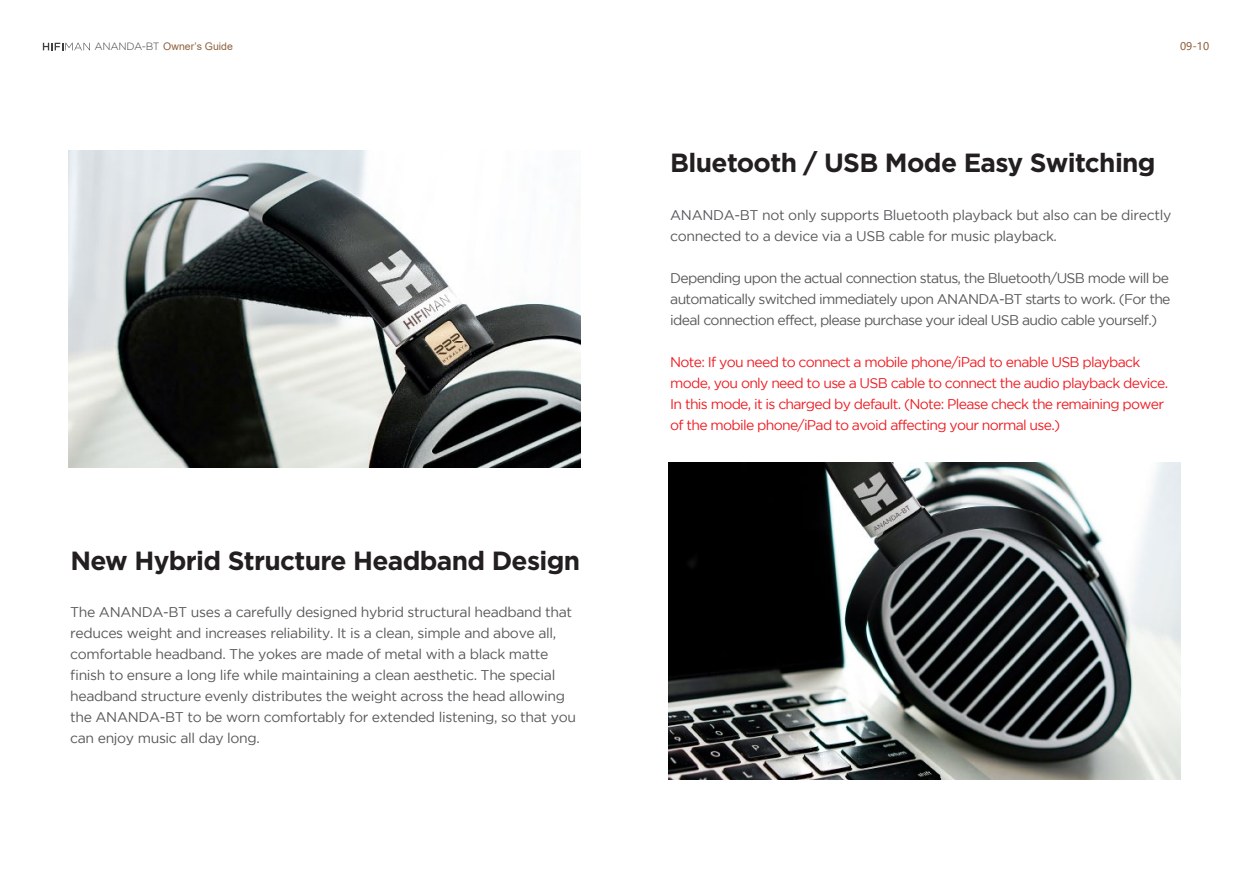
<style>
.page{position:relative;width:1251px;height:874px;background:#fff}
.page>*{position:absolute;margin:0;border:0;box-sizing:border-box;transform-origin:0 0}
.t1{font:700 26.25px "Gotham";letter-spacing:-.025em;color:#231f20}
.t2{font:14px/21px "Gotham";letter-spacing:-.025em;color:#57585a}
.t3{font:14px/21px "Gotham";letter-spacing:-.05em;color:#ee1d23}
.t4{font:10.5px "Arial";color:#90613e}
.t5{font:10.5px "Microsoft Ya Hei";color:#90613e}
.s1{font-family:"Gotham";font-weight:300;color:#3e3e3f}
</style>
<div class="page">
<img style="left:69px;top:151px;width:511px;height:316px">
<img style="left:668px;top:462px;width:511px;height:317px">
<svg style="left:43px;top:43px;width:47px;height:7px"></svg>
<p class="t4" style="left:94px;top:39px;width:140px"><span class="s1">ANANDA-BT</span> Owner’s Guide</p>
<h1 class="t1" style="left:70px;top:545px;width:511px">New Hybrid Structure Headband Design</h1>
<p class="t2" style="left:70px;top:601px;width:507px">The ANANDA-BT uses a carefully designed hybrid structural headband that reduces weight and increases reliability. It is a clean, simple and above all, comfortable headband. The yokes are made of metal with a black matte finish to ensure a long life while maintaining a clean aesthetic. The special headband structure evenly distributes the weight across the head allowing the ANANDA-BT to be worn comfortably for extended listening, so that you can enjoy music all day long.</p>
<p class="t5" style="left:1179px;top:40px;width:31px">09-10</p>
<h1 class="t1" style="left:670px;top:148px;width:487px">Bluetooth / USB Mode Easy Switching</h1>
<p class="t2" style="left:670px;top:204px;width:502px">ANANDA-BT not only supports Bluetooth playback but also can be directly connected to a device via a USB cable for music playback.</p>
<p class="t2" style="left:670px;top:267px;width:501px;text-align:justify">Depending upon the actual connection status, the Bluetooth/USB mode will be automatically switched immediately upon ANANDA-BT starts to work. (For the ideal connection effect, please purchase your ideal USB audio cable yourself.)</p>
<p class="t3" style="left:670px;top:351px;width:499px">Note: If you need to connect a mobile phone/iPad to enable USB playback mode, you only need to use a USB cable to connect the audio playback device.<br>In this mode, it is charged by default. (Note: Please check the remaining power of the mobile phone/iPad to avoid affecting your normal use.)</p>
</div>
